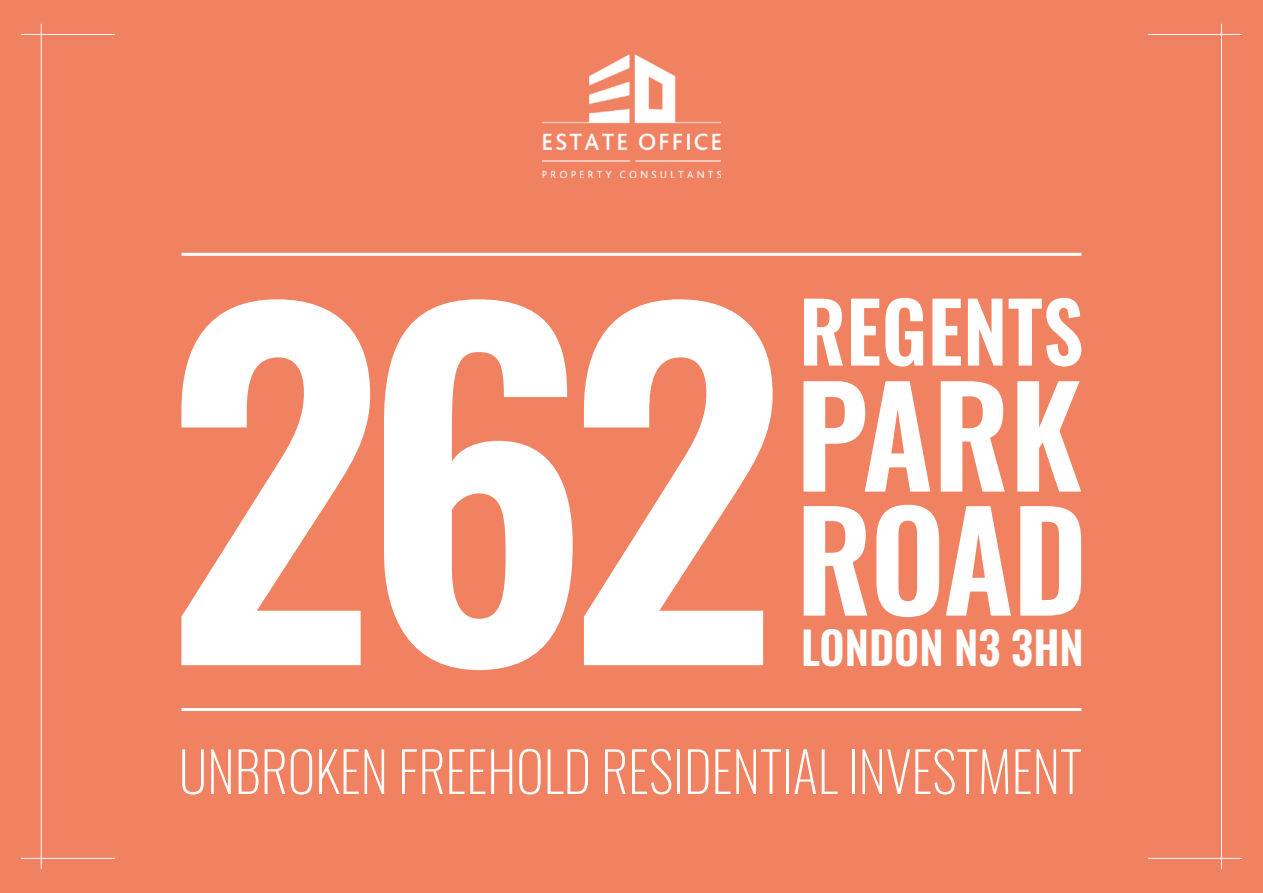
<style>
.page{position:relative;width:1263px;height:893px;background:#f08262}
.page>*{position:absolute;margin:0;border:0;box-sizing:border-box;transform-origin:0 0}
.t1{font:600 446.1px "Oswald";color:#fff}
.t2{font:600 136.2px "Oswald";color:#fff}
.t3{font:600 135.15px "Oswald";color:#fff}
.t4{font:600 82.65px "Oswald";letter-spacing:.005em;color:#fff}
.t5{font:200 55.2px "Oswald";color:#fff}
.t6{font:600 45.15px "Oswald";color:#fff}
</style>
<div class="page">
<hr style="left:41px;top:24px;width:1px;height:845px;background:#fff">
<hr style="left:21px;top:34px;width:94px;height:1px;background:#fff">
<hr style="left:21px;top:858px;width:94px;height:1px;background:#fff">
<hr style="left:1221px;top:24px;width:1px;height:845px;background:#fff">
<hr style="left:1148px;top:34px;width:93px;height:1px;background:#fff">
<hr style="left:1148px;top:858px;width:94px;height:1px;background:#fff">
<img style="left:542px;top:54px;width:179px;height:124px">
<hr style="left:181px;top:708px;width:900px;height:3px;background:#fff">
<hr style="left:181px;top:253px;width:900px;height:3px;background:#fff">
<h1 class="t1" style="left:164px;top:250px;width:623px">262</h1>
<h3 class="t4" style="left:799px;top:289px;width:286px">REGENTS</h3>
<h2 class="t2" style="left:795px;top:365px;width:288px">PARK</h2>
<h3 class="t3" style="left:796px;top:490px;width:293px">ROAD</h3>
<p class="t6" style="left:801px;top:623px;width:284px">LONDON N3 3HN</p>
<p class="t5" style="left:179px;top:723px;width:905px">UNBROKEN FREEHOLD RESIDENTIAL INVESTMENT</p>
</div>
